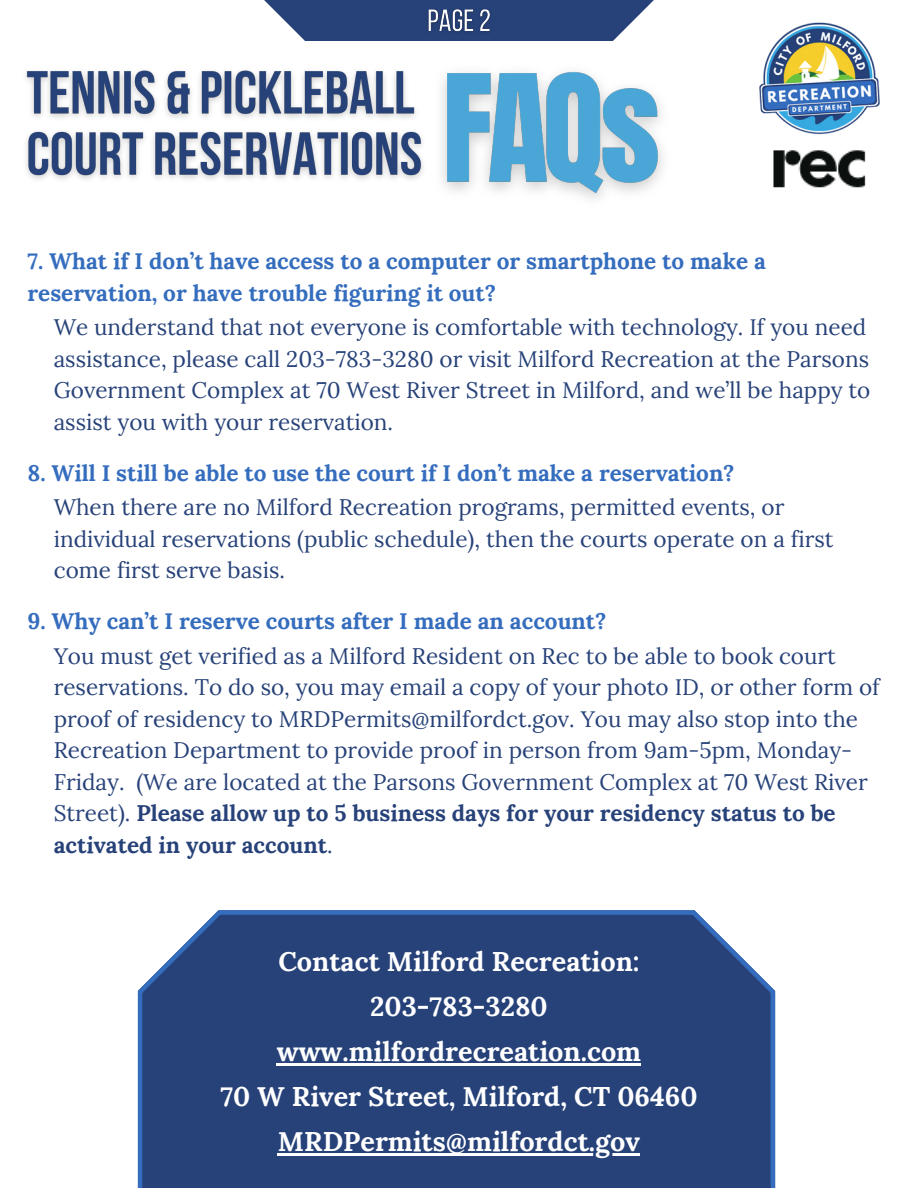
<style>
.page{position:relative;width:918px;height:1188px;background:#fff}
.page>*{position:absolute;margin:0;border:0;box-sizing:border-box;transform-origin:0 0}
.t1{font:700 27px/45px "Lora";color:#fff;text-align:center}
.t2{font:22.5px/31.5px "Lora";color:#274279}
.t3{font:700 22.5px/31.5px "Lora";color:#356dbe}
.s1{font-weight:700}
</style>
<div class="page">
<img style="left:773px;top:150px;width:93px;height:38px">
<img style="left:759px;top:22px;width:121px;height:113px">
<svg style="left:264px;top:0;width:390px;height:41px;background:#415989"></svg>
<img style="left:25px;top:70px;width:398px;height:110px">
<img style="left:426px;top:38px;width:237px;height:161px">
<img style="left:423px;top:4px;width:74px;height:36px">
<svg style="left:138px;top:910px;width:637px;height:278px;background:#304b80"></svg>
<hr style="left:277px;top:1063px;width:364px;height:2px;background:#fff">
<hr style="left:278px;top:1153px;width:362px;height:2px;background:#fff">
<p class="t3" style="left:27px;top:245px;width:740px">7. What if I don’t have access to a computer or smartphone to make a reservation, or have trouble figuring it out?</p>
<p class="t2" style="left:54px;top:311px;width:818px">We understand that not everyone is comfortable with technology. If you need assistance, please call 203-783-3280 or visit Milford Recreation at the Parsons Government Complex at 70 West River Street in Milford, and we’ll be happy to assist you with your reservation.</p>
<h5 class="t3" style="left:27px;top:457px;width:709px">8. Will I still be able to use the court if I don’t make a reservation?</h5>
<p class="t2" style="left:54px;top:491px;width:781px">When there are no Milford Recreation programs, permitted events, or individual reservations (public schedule), then the courts operate on a first come first serve basis.</p>
<h5 class="t3" style="left:27px;top:605px;width:581px">9. Why can’t I reserve courts after I made an account?</h5>
<p class="t2" style="left:54px;top:640px;width:828px">You must get verified as a Milford Resident on Rec to be able to book court reservations. To do so, you may email a copy of your photo ID, or other form of proof of residency to MRDPermits@milfordct.gov. You may also stop into the Recreation Department to provide proof in person from 9am-5pm, Monday-Friday. (We are located at the Parsons Government Complex at 70 West River Street). <span class="s1">Please allow up to 5 business days for your residency status to be activated in your account</span>.</p>
<h5 class="t1" style="left:220px;top:938px;width:479px">Contact Milford Recreation:<br>203-783-3280 www.milfordrecreation.com<br>70 W River Street, Milford, CT 06460</h5>
<p class="t1" style="left:278px;top:1118px;width:363px">MRDPermits@milfordct.gov</p>
</div>
